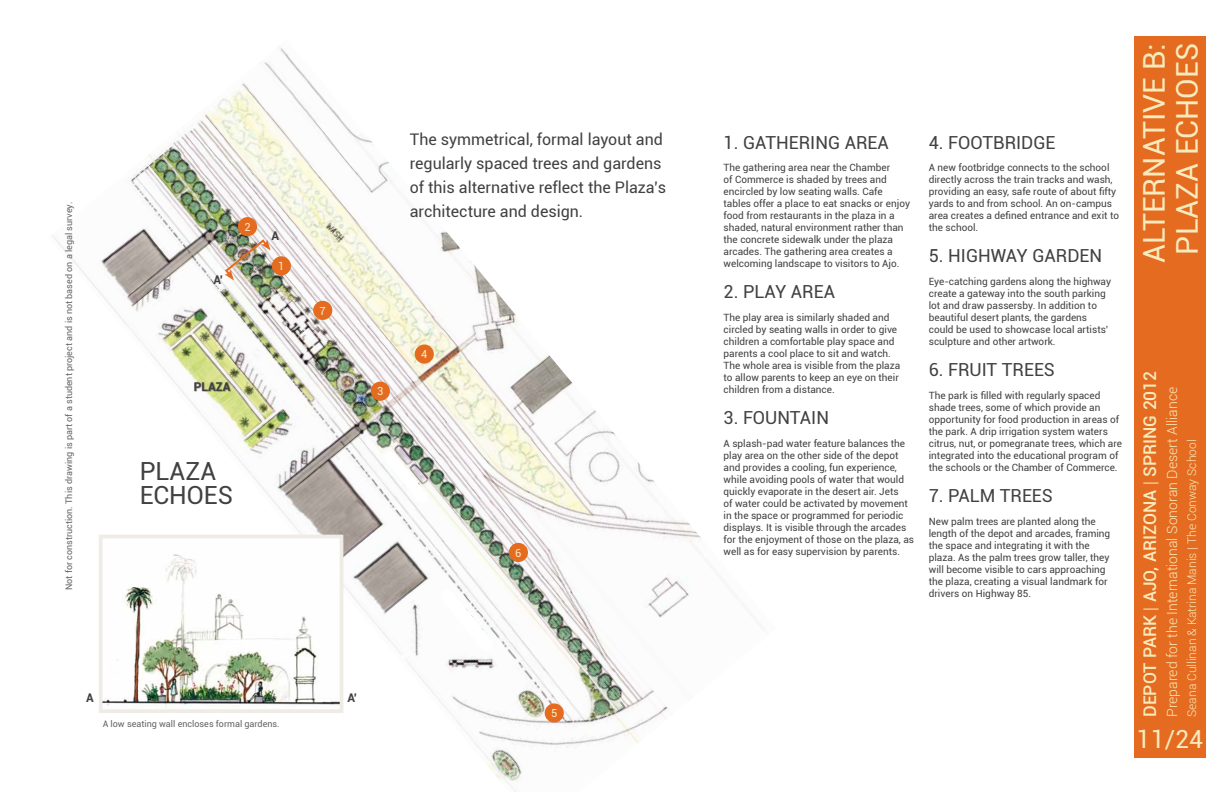
<style>
.page{position:relative;width:1224px;height:792px;background:#fff}
.page>*{position:absolute;margin:0;border:0;box-sizing:border-box;transform-origin:0 0}
.t1{font:30px/33px "Roboto";color:#f7eabc}
.t2{font:25px/24px "Roboto";letter-spacing:.005em;color:#414042}
.t3{font:25px "Roboto";color:#f7eabc}
.t4{font:18px "Roboto";color:#414042}
.t5{font:500 17.5px "Roboto";color:#f7eabc}
.t6{font:16px/24px "Roboto";color:#414042}
.t7{font:300 14px "Roboto";color:#f7eabc}
.t8{font:300 12px "Roboto";color:#f7eabc}
.t9{font:700 12px "Roboto";letter-spacing:-.005em;color:#414042}
.t10{font:11.1px "Roboto";color:#f8ecc3}
.t11{font:10px/12px "Roboto";color:#414042}
.t12{font:9px "Roboto";color:#636466}
.s1{font-weight:300}
</style>
<div class="page">
<img style="left:52px;top:46px;width:649px;height:746px">
<svg style="left:429px;top:578px;width:76px;height:85px"></svg>
<svg style="left:375px;top:442px;width:63px;height:71px"></svg>
<div style="left:1134px;top:36px;width:72px;height:721px;background:#e46b1f"></div>
<div style="left:272px;top:256px;width:19px;height:19px;background:#e46b1f;border-radius:50%"></div>
<div style="left:238px;top:217px;width:19px;height:19px;background:#e46b1f;border-radius:50%"></div>
<div style="left:371px;top:382px;width:19px;height:19px;background:#e46b1f;border-radius:50%"></div>
<div style="left:415px;top:345px;width:19px;height:19px;background:#e46b1f;border-radius:50%"></div>
<div style="left:545px;top:703px;width:19px;height:20px;background:#e46b1f;border-radius:50%"></div>
<div style="left:509px;top:543px;width:19px;height:19px;background:#e46b1f;border-radius:50%"></div>
<div style="left:313px;top:301px;width:19px;height:19px;background:#e46b1f;border-radius:50%"></div>
<img style="left:223px;top:237px;width:48px;height:43px">
<div style="left:194px;top:382px;width:38px;height:10px;background:#000;opacity:.5"></div>
<img style="left:104px;top:540px;width:234px;height:168px">
<div style="left:99px;top:535px;width:244px;height:178px;border:4px solid #efebe5"></div>
<p class="t12" style="left:62px;top:590px;width:389px;rotate:-90deg">Not for construction. This drawing is part of a student project and is not based on a legal survey.</p>
<p class="t9" style="left:214px;top:271px;width:11px">A'</p>
<p class="t10" style="left:244px;top:219px;width:8px">2</p>
<p class="t9" style="left:271px;top:227px;width:8px">A</p>
<p class="t10" style="left:278px;top:258px;width:8px">1</p>
<p class="t9" style="left:194px;top:378px;width:37px">PLAZA</p>
<h2 class="t2" style="left:140px;top:458px;width:76px">Plaza<br>Echo</h2>
<h2 class="t2" style="left:204px;top:482px;width:28px">es</h2>
<p class="t10" style="left:320px;top:303px;width:8px">7</p>
<h3 class="t6" style="left:410px;top:127px;width:258px">The symmetrical, formal layout and regularly spaced trees and gardens of this alternative reflect the Plaza’s architecture and design.</h3>
<p class="t10" style="left:377px;top:384px;width:8px">3</p>
<p class="t10" style="left:421px;top:347px;width:8px">4</p>
<p class="t10" style="left:515px;top:545px;width:8px">6</p>
<p class="t9" style="left:86px;top:689px;width:8px">A</p>
<p class="t9" style="left:348px;top:689px;width:11px">A'</p>
<p class="t12" style="left:103px;top:717px;width:179px">A low seating wall encloses formal gardens.</p>
<p class="t10" style="left:551px;top:705px;width:8px">5</p>
<h3 class="t4" style="left:724px;top:129px;width:32px">1. gath</h3>
<h3 class="t4" style="left:789px;top:129px;width:100px">ering area</h3>
<p class="t11" style="left:724px;top:161px;width:188px">The gathering area near the Chamber<br>of Commerce is shaded by trees and encircled by low seating walls. Cafe tables offer a place to eat snacks or enjoy food from restaurants in the plaza in a shaded, natural environment rather than the concrete sidewalk under the plaza arcades. The gathering area creates a welcoming landscape to visitors to Ajo.</p>
<h3 class="t4" style="left:724px;top:279px;width:111px">2. Play area</h3>
<p class="t11" style="left:724px;top:311px;width:178px">The play area is similarly shaded and circled by seating walls in order to give children a comfortable play space and parents a cool place to sit and watch.<br>The whole area is visible from the plaza to allow parents to keep an eye on their children from a distance.</p>
<h3 class="t4" style="left:724px;top:405px;width:66px">3. Founta</h3>
<h3 class="t4" style="left:811px;top:405px;width:16px">in</h3>
<p class="t11" style="left:724px;top:437px;width:192px">A splash-pad water feature balances the play area on the other side of the depot and provides a cooling, fun experience, while avoiding pools of water that would quickly evaporate in the desert air. Jets<br>of water could be activated by movement in the space or programmed for periodic displays. It is visible through the arcades for the enjoyment of those on the plaza, as well as for easy supervision by parents.</p>
<h3 class="t4" style="left:929px;top:129px;width:32px">4. footb</h3>
<h3 class="t4" style="left:1005px;top:129px;width:52px">ridge</h3>
<p class="t11" style="left:929px;top:161px;width:192px">A new footbridge connects to the school directly across the train tracks and wash, providing an easy, safe route of about fifty yards to and from school. An on-campus area creates a defined entrance and exit to the school.</p>
<h3 class="t4" style="left:929px;top:243px;width:172px">5. Highway garden</h3>
<p class="t11" style="left:929px;top:275px;width:184px">Eye-catching gardens along the highway create a gateway into the south parking lot and draw passersby. I n addition to beautiful desert plants, the gardens could be used to showcase local artists’ sculpture and other artwork.</p>
<h3 class="t4" style="left:929px;top:357px;width:126px">6. Fruit Trees</h3>
<p class="t11" style="left:929px;top:389px;width:195px">The park is filled with regularly spaced shade trees, some of which provide an opportunity for food production in areas of the park. A drip irrigation system waters citrus, nut, or pomegranate trees, which are integrated into the educational program of the schools or the Chamber of Commerce.</p>
<h3 class="t4" style="left:929px;top:483px;width:43px">7. Palm</h3>
<h3 class="t4" style="left:1000px;top:483px;width:53px">trees</h3>
<p class="t11" style="left:929px;top:515px;width:183px">New palm trees are planted along the length of the depot and arcades, framing the space and integrating it with the plaza. As the palm trees grow taller, they will become visible to cars approaching the plaza, creating a visual landmark for drivers on Highway 85.</p>
<h1 class="t1" style="left:1136px;top:263px;width:221px;rotate:-90deg">ALTERNATIVE B:<br>PLAZA ECHOES</h1>
<h3 class="t5" style="left:1137px;top:717px;width:348px;rotate:-90deg">DEPOT PARK <span class="s1">|</span> AJO, ARIZONA <span class="s1">|</span> SPRING 2012</h3>
<h3 class="t7" style="left:1162px;top:717px;width:331px;rotate:-90deg">Prepared for the International Sonoran Desert Alliance</h3>
<p class="t8" style="left:1183px;top:717px;width:279px;rotate:-90deg">Seana Cullinan &amp; Katrina Manis | The Conway School</p>
<h2 class="t3" style="left:1137px;top:721px;width:68px">11/24</h2>
</div>
